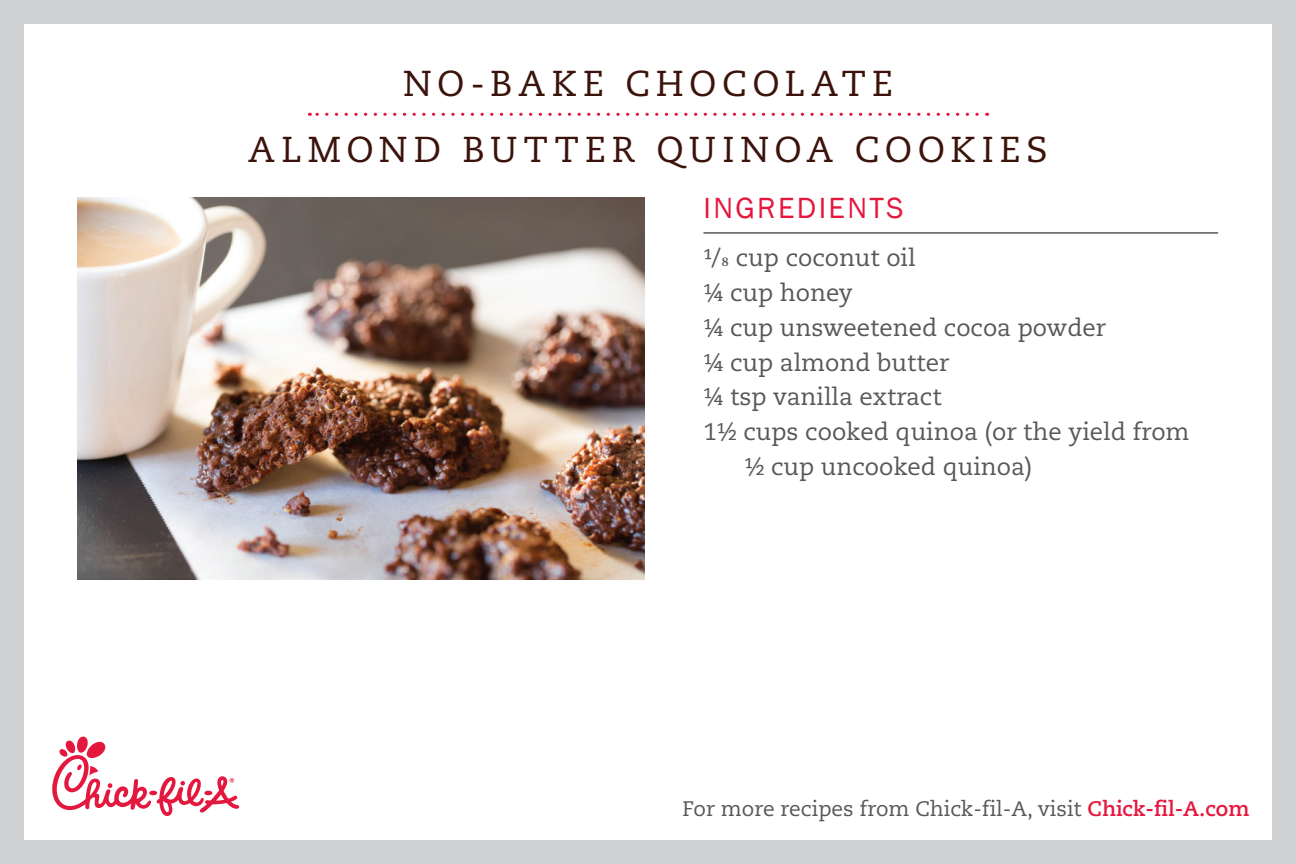
<style>
.page{position:relative;width:1296px;height:864px;background:#fff}
.page>*{position:absolute;margin:0;border:0;box-sizing:border-box;transform-origin:0 0}
.t1{font:36px/66px "Caecilia LT Std";letter-spacing:.16em;color:#3b130a;text-align:center}
.t2{font:30px "Franklin Gothic";letter-spacing:.08em;color:#e4183e}
.t3{font:24px "Caecilia LT Std";color:#57585a}
.t4{font:21px "Caecilia LT Std";color:#57585a}
.s1{font-family:"Minion Pro"}
.s2{font-weight:700;color:#e4183e}
</style>
<div class="page">
<img style="left:78px;top:197px;width:567px;height:382px">
<div style="left:0;top:0;width:1296px;height:864px;border:24px solid #d1d2d4"></div>
<svg style="left:309px;top:113px;width:668px;height:3px"></svg>
<hr style="left:703px;top:232px;width:515px;height:2px;background:#57585a">
<svg style="left:52px;top:736px;width:188px;height:80px"></svg>
<h1 class="t1" style="left:248px;top:51px;width:801px">NO-BAKE CHOCOLATE<br>ALMOND BUTTER QUINOA COOKIES</h1>
<p class="t2" style="left:703px;top:189px;width:202px">INGREDIENTS</p>
<p class="t3" style="left:703px;top:244px;width:214px">1/<span class="s1">8</span> cup coconut oil</p>
<p class="t3" style="left:703px;top:279px;width:151px">¼ cup honey</p>
<p class="t3" style="left:703px;top:314px;width:404px">¼ cup unsweetened cocoa powder</p>
<p class="t3" style="left:703px;top:348px;width:247px">¼ cup almond butter</p>
<p class="t3" style="left:703px;top:383px;width:240px">¼ tsp vanilla extract</p>
<p class="t3" style="left:703px;top:418px;width:488px">1½ cups cooked quinoa (or the yield from</p>
<p class="t3" style="left:744px;top:453px;width:290px">½ cup uncooked quinoa)</p>
<p class="t4" style="left:683px;top:797px;width:568px">For more recipes from Chick-fil-A, visit <span class="s2">Chick-fil-A.com</span></p>
</div>
